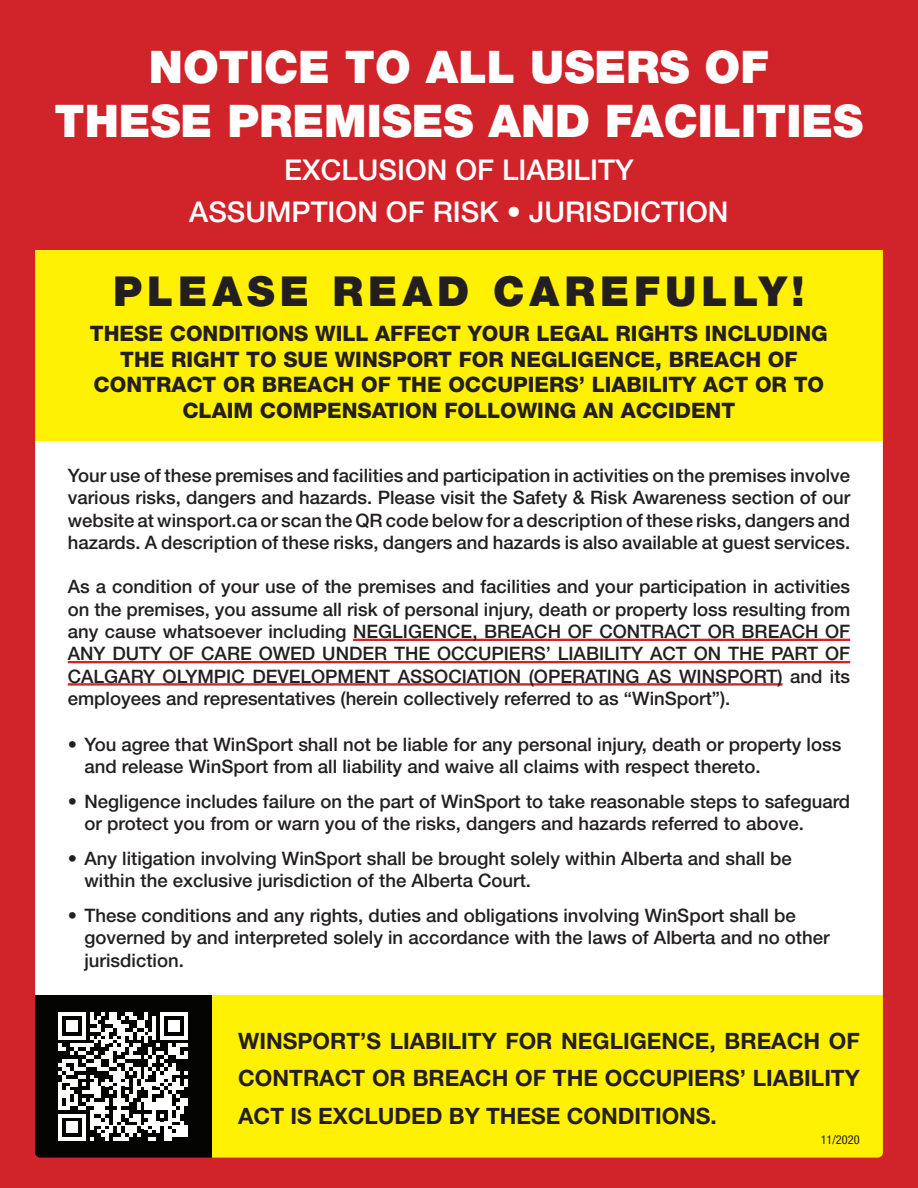
<style>
.page{position:relative;width:918px;height:1188px;background:#d1232a}
.page>*{position:absolute;margin:0;border:0;box-sizing:border-box;transform-origin:0 0}
.t1{font:900 45px/54px "Helvetica Neue LT Pro";color:#fff;text-align:center}
.t2{font:900 41.4px "Helvetica Neue LT Pro";letter-spacing:.12em;color:#231f20}
.t3{font:500 28.65px/42.6px "Helvetica Neue LT Pro";color:#fff;text-align:center}
.t4{font:700 22.5px/37.7px "Helvetica Neue LT Pro";color:#231f20;text-align:justify}
.t5{font:800 21.3px/25.7px "Helvetica Neue LT Pro";color:#231f20;text-align:center}
.t6{font:500 18.6px/22.2px "Helvetica Neue LT Pro";color:#231f20}
.t7{font:condensed 12.3px "Helvetica Neue LT Pro";color:#231f20}
</style>
<div class="page">
<div style="left:25px;top:394px;width:866px;height:767px;background:#fff"></div>
<div style="left:32px;top:28px;width:854px;height:223px;background:#d1232a"></div>
<div style="left:31px;top:250px;width:855px;height:191px;background:#fff101"></div>
<div style="left:212px;top:995px;width:674px;height:166px;background:#fff101"></div>
<div style="left:32px;top:995px;width:180px;height:166px;background:#040503"></div>
<div style="left:21px;top:16px;width:876px;height:1156px;border:14px solid #d1232a;border-radius:12px"></div>
<hr style="left:353px;top:639px;width:497px;height:2px;background:#d1232a">
<hr style="left:68px;top:661px;width:782px;height:2px;background:#d1232a">
<hr style="left:68px;top:683px;width:715px;height:3px;background:#d1232a">
<svg style="left:58px;top:1012px;width:130px;height:129px"></svg>
<h1 class="t1" style="left:55px;top:40px;width:810px">NOTICE TO ALL USERS OF<br>THESE PREMISES AND FACILITIES</h1>
<h3 class="t3" style="left:189px;top:148px;width:541px">EXCLUSION OF LIABILITY<br>ASSUMPTION OF RISK • JURISDICTION</h3>
<h2 class="t2" style="left:113px;top:267px;width:693px">PLEASE READ CAREFULLY!</h2>
<p class="t5" style="left:90px;top:321px;width:739px">THESE CONDITIONS WILL AFFECT YOUR LEGAL RIGHTS INCLUDING THE RIGHT TO SUE WINSPORT FOR NEGLIGENCE, BREACH OF CONTRACT OR BREACH OF THE OCCUPIERS’ LIABILITY ACT OR TO CLAIM COMPENSATION FOLLOWING AN ACCIDENT</p>
<p class="t6" style="left:68px;top:464px;width:784px;text-align:justify">Your use of these premises and facilities and participation in activities on the premises involve various risks, dangers and hazards. Please visit the Safety &amp; Risk Awareness section of our website at winsport.ca or scan the QR code below for a description of these risks, dangers and hazards. A description of these risks, dangers and hazards is also available at guest services.</p>
<p class="t6" style="left:68px;top:576px;width:784px;text-align:justify">As a condition of your use of the premises and facilities and your participation in activities on the premises, you assume all risk of personal injury, death or property loss resulting from any cause whatsoever including NEGLIGENCE, BREACH OF CONTRACT OR BREACH OF ANY DUTY OF CARE OWED UNDER THE OCCUPIERS’ LIABILITY ACT ON THE PART OF CALGARY OLYMPIC DEVELOPMENT ASSOCIATION (OPERATING AS WINSPORT) and its employees and representatives (herein collectively referred to as “WinSport”).</p>
<p class="t6" style="left:84px;top:733px;width:758px;text-indent:-17px">• You agree that WinSport shall not be liable for any personal injury, death or property loss and release WinSport from all liability and waive all claims with respect thereto.</p>
<p class="t6" style="left:84px;top:790px;width:767px;text-indent:-17px">• Negligence includes failure on the part of WinSport to take reasonable steps to safeguard or protect you from or warn you of the risks, dangers and hazards referred to above.</p>
<p class="t6" style="left:84px;top:847px;width:709px;text-indent:-17px">• Any litigation involving WinSport shall be brought solely within Alberta and shall be within the exclusive jurisdiction of the Alberta Court.</p>
<p class="t6" style="left:84px;top:904px;width:747px;text-indent:-17px">• These conditions and any rights, duties and obligations involving WinSport shall be governed by and interpreted solely in accordance with the laws of Alberta and no other jurisdiction.</p>
<p class="t4" style="left:238px;top:1021px;width:623px">WINSPORT’S LIABILITY FOR NEGLIGENCE, BREACH OF CONTRACT OR BREACH OF THE OCCUPIERS’ LIABILITY ACT IS EXCLUDED BY THESE CONDITIONS.</p>
<p class="t7" style="left:821px;top:1132px;width:40px">11/2020</p>
</div>
